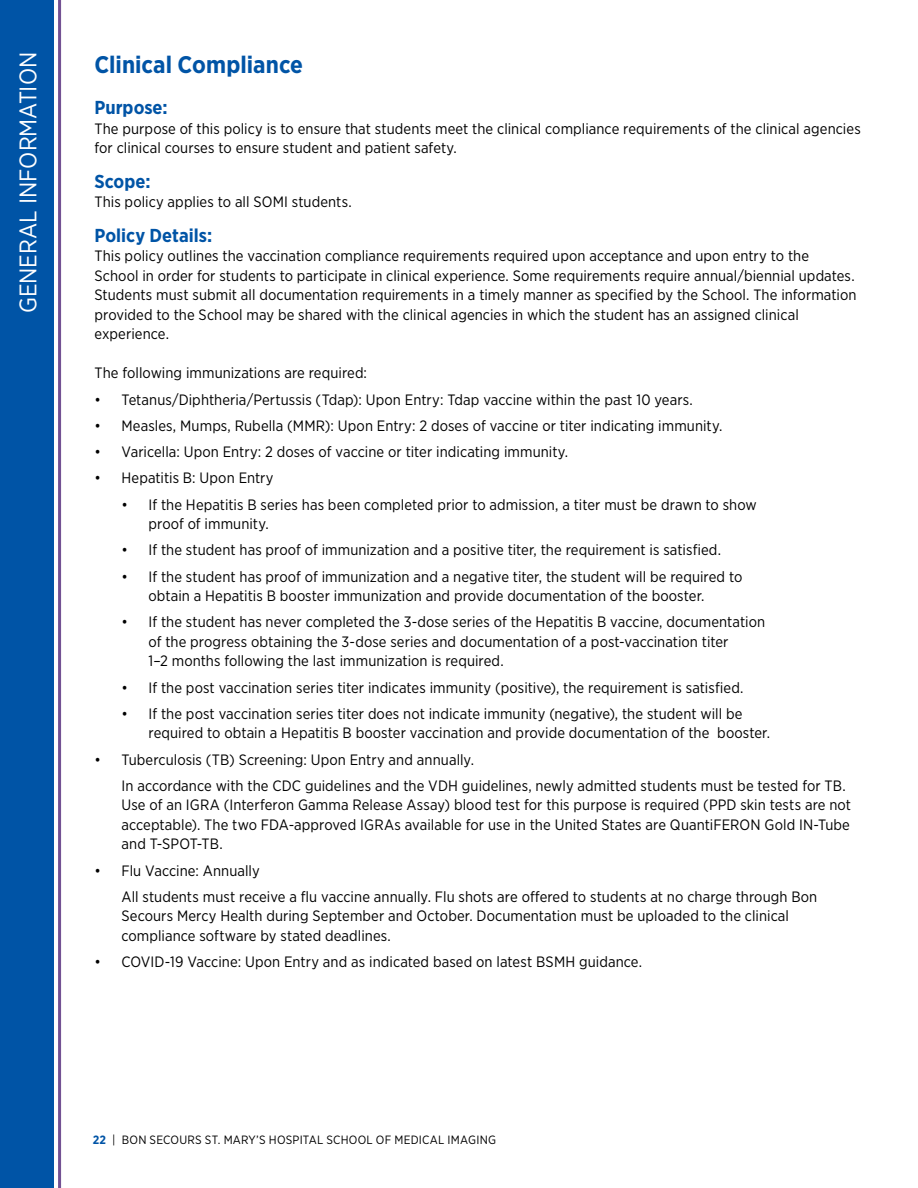
<style>
.page{position:relative;width:918px;height:1188px;background:#fff}
.page>*{position:absolute;margin:0;border:0;box-sizing:border-box;transform-origin:0 0}
.t1{font:24px "Gotham Narrow";color:#fff}
.t2{font:700 24px "Gotham Narrow";color:#0054a6}
.t3{font:700 18.75px "Gotham Narrow";color:#0054a6}
.t4{font:15px/19.5px "Gotham Narrow";letter-spacing:.005em;color:#000}
.t5{font:12px "Gotham Narrow";letter-spacing:.02em;color:#000}
.s1{font-weight:700;color:#0054a6}
</style>
<div class="page">
<div style="left:0;top:0;width:54px;height:1188px;background:#0054a6"></div>
<hr style="left:58px;top:0;width:3px;height:1188px;background:#735193">
<h1 class="t1" style="left:13px;top:313px;width:263px;rotate:-90deg">GENERAL INFORMATION</h1>
<h1 class="t2" style="left:94px;top:49px;width:210px">Clinical Compliance</h1>
<p class="t3" style="left:94px;top:96px;width:75px">Purpose:</p>
<p class="t4" style="left:94px;top:119px;width:768px">The purpose of this policy is to ensure that students meet the clinical compliance requirements of the clinical agencies for clinical courses to ensure student and patient safety.</p>
<p class="t3" style="left:94px;top:169px;width:58px">Scope:</p>
<p class="t4" style="left:94px;top:192px;width:259px">This policy applies to all SOMI students.</p>
<p class="t3" style="left:94px;top:223px;width:119px">Policy Details:</p>
<p class="t4" style="left:94px;top:246px;width:763px">This policy outlines the vaccination compliance requirements required upon acceptance and upon entry to the School in order for students to participate in clinical experience. Some requirements require annual/biennial updates.<br>Students must submit all documentation requirements in a timely manner as specified by the School. The information provided to the School may be shared with the clinical agencies in which the student has an assigned clinical experience.</p>
<p class="t4" style="left:94px;top:363px;width:274px">The following immunizations are required:</p>
<p class="t4" style="left:94px;top:389px;width:600px">• Tetanus/Diphtheria/Pertussis (Tdap): Upon Entry: Tdap vaccine within the past 10 years.</p>
<p class="t4" style="left:94px;top:416px;width:630px">• Measles, Mumps, Rubella (MMR): Upon Entry: 2 doses of vaccine or titer indicating immunity.</p>
<p class="t4" style="left:94px;top:442px;width:475px">• Varicella: Upon Entry: 2 doses of vaccine or titer indicating immunity.</p>
<p class="t4" style="left:94px;top:468px;width:181px">• Hepatitis B: Upon Entry</p>
<p class="t4" style="left:148px;top:494px;width:610px;text-indent:-27px">• If the Hepatitis B series has been completed prior to admission, a titer must be drawn to show proof of immunity.</p>
<p class="t4" style="left:122px;top:540px;width:601px">• If the student has proof of immunization and a positive titer, the requirement is satisfied.</p>
<p class="t4" style="left:148px;top:566px;width:595px;text-indent:-27px">• If the student has proof of immunization and a negative titer, the student will be required to obtain a Hepatitis B booster immunization and provide documentation of the booster.</p>
<p class="t4" style="left:148px;top:612px;width:618px;text-indent:-27px">• If the student has never completed the 3-dose series of the Hepatitis B vaccine, documentation of the progress obtaining the 3-dose series and documentation of a post-vaccination titer<br>1–2 months following the last immunization is required.</p>
<p class="t4" style="left:122px;top:677px;width:624px">• If the post vaccination series titer indicates immunity (positive), the requirement is satisfied.</p>
<p class="t4" style="left:148px;top:704px;width:623px;text-indent:-27px">• If the post vaccination series titer does not indicate immunity (negative), the student will be required to obtain a Hepatitis B booster vaccination and provide documentation of the booster.</p>
<p class="t4" style="left:122px;top:746px;width:726px;line-height:26.2px;text-indent:-27px">• Tuberculosis (TB) Screening: Upon Entry and annually.<br>In accordance with the CDC guidelines and the VDH guidelines, newly admitted students must be tested for TB.</p>
<p class="t4" style="left:122px;top:795px;width:731px;text-align:justify">Use of an IGRA (Interferon Gamma Release Assay) blood test for this purpose is required (PPD skin tests are not acceptable). The two FDA-approved IGRAs available for use in the United States are QuantiFERON Gold IN-Tube and T-SPOT-TB.</p>
<p class="t4" style="left:122px;top:857px;width:697px;line-height:26.2px;text-indent:-27px">• Flu Vaccine: Annually<br>All students must receive a flu vaccine annually. Flu shots are offered to students at no charge through Bon</p>
<p class="t4" style="left:122px;top:906px;width:669px">Secours Mercy Health during September and October. Documentation must be uploaded to the clinical compliance software by stated deadlines.</p>
<p class="t4" style="left:94px;top:952px;width:549px">• COVID-19 Vaccine: Upon Entry and as indicated based on latest BSMH guidance.</p>
<p class="t5" style="left:93px;top:1132px;width:405px"><span class="s1">22</span> | BON SECOURS ST. MARY’S HOSPITAL SCHOOL OF MEDICAL IMAGING</p>
</div>
